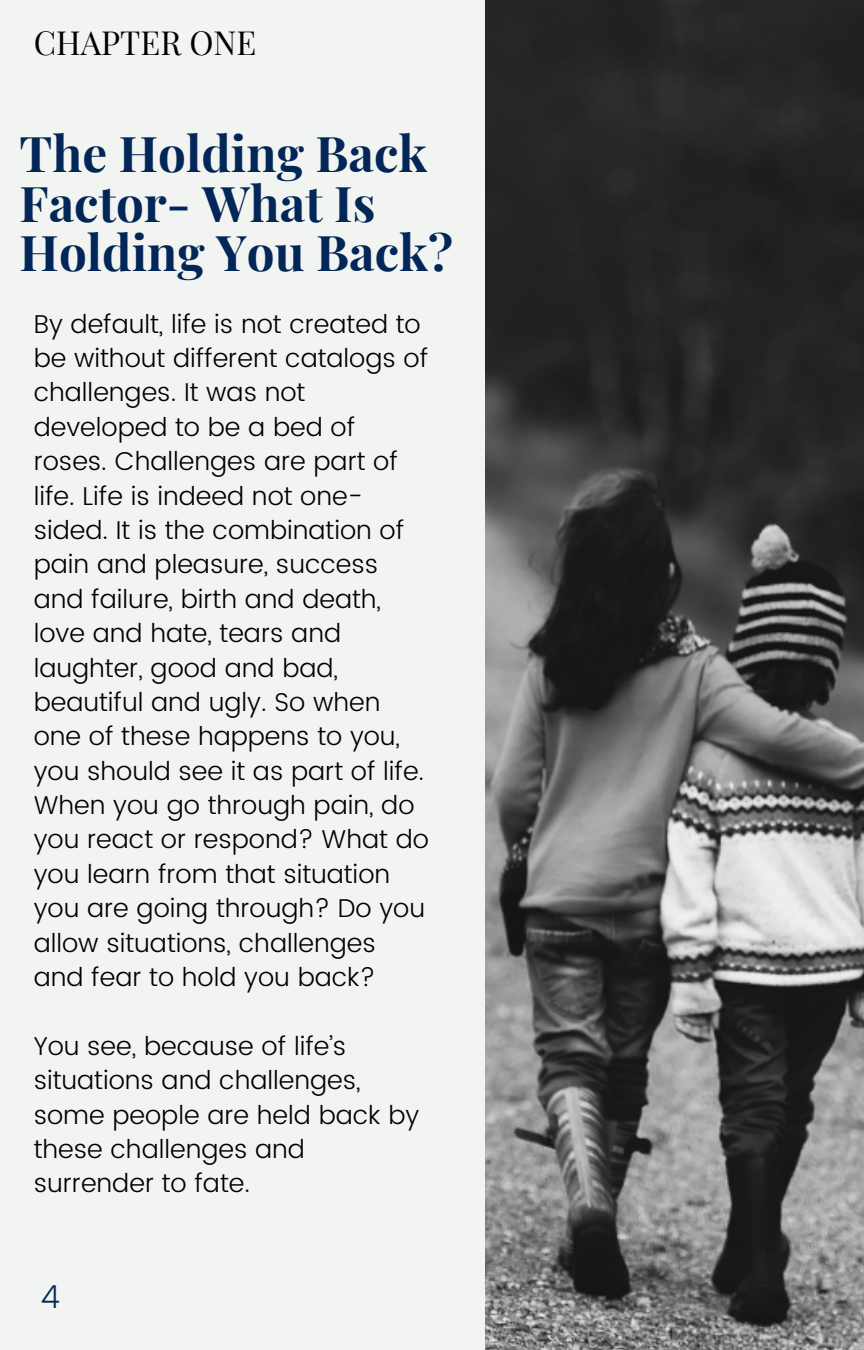
<style>
.page{position:relative;width:864px;height:1350px;background:#f2f4f1}
.page>*{position:absolute;margin:0;border:0;box-sizing:border-box;transform-origin:0 0}
.t1{font:700 49.27px/49.3px "Playfair Display";color:#022657}
.t2{font:32.62px "Playfair Display";color:#000}
.t3{font:300 31.5px "Poppins";color:#022657}
.t4{font:300 25.88px/34.4px "Poppins";color:#000}
</style>
<div class="page">
<img style="left:486px;top:0;width:378px;height:1350px">
<p class="t2" style="left:34px;top:17px;width:224px">CHAPTER ONE</p>
<h1 class="t1" style="left:20px;top:125px;width:435px">The Holding Back<br>Factor- What Is<br>Holding You Back?</h1>
<p class="t4" style="left:34px;top:307px;width:397px">By default, life is not created to be without different catalogs of challenges. It was not developed to be a bed of roses. Challenges are part of life. Life is indeed not one&shy;sided. It is the combination of pain and pleasure, success and failure, birth and death, love and hate, tears and laughter, good and bad, beautiful and ugly. So when one of these happens to you, you should see it as part of life.<br>When you go through pain, do you react or respond? What do you learn from that situation you are going through? Do you allow situations, challenges and fear to hold you back?</p>
<p class="t4" style="left:34px;top:1030px;width:387px">You see, because of life’s situations and challenges, some people are held back by these challenges and surrender to fate.</p>
<p class="t3" style="left:40px;top:1274px;width:21px">4</p>
</div>
